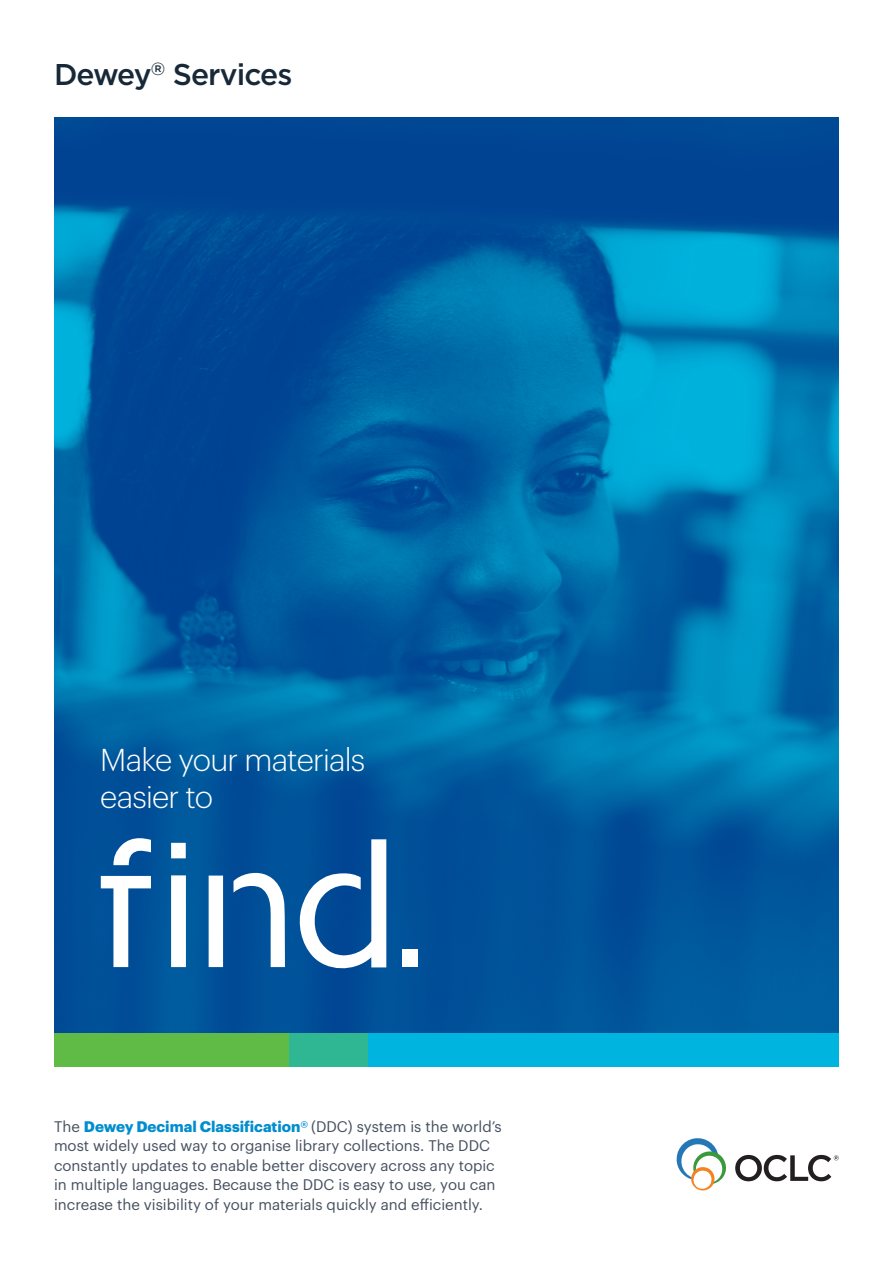
<style>
.page{position:relative;width:893px;height:1263px;background:#fff}
.page>*{position:absolute;margin:0;border:0;box-sizing:border-box;transform-origin:0 0}
.t1{font:183px "OCLC Stencil Large Format";color:#fff}
.t2{font:300 30.9px/37.2px "Graphik";letter-spacing:-.025em;color:#fff}
.t3{font:500 30px "Gotham";letter-spacing:-.03em;color:#172938}
.t4{font:15px/19.5px "Graphik";color:#45505f}
.s1{font-weight:700;color:#008dce}
.s2{color:#008dce}
</style>
<div class="page">
<img style="left:54px;top:118px;width:784px;height:915px">
<div style="left:288px;top:1033px;width:551px;height:34px;background:#00b4e0"></div>
<div style="left:54px;top:1033px;width:235px;height:34px;background:#60bb46"></div>
<div style="left:289px;top:1033px;width:78px;height:34px;background:#2fb793"></div>
<svg style="left:677px;top:1138px;width:49px;height:52px"></svg>
<svg style="left:735px;top:1155px;width:104px;height:26px"></svg>
<h3 class="t3" style="left:54px;top:57px;width:240px">Dewey<sup>®</sup> Services</h3>
<h2 class="t2" style="left:100px;top:739px;width:267px">Make your materials easier to</h2>
<h1 class="t1" style="left:97px;top:802px;width:326px">find.</h1>
<p class="t4" style="left:54px;top:1115px;width:449px">The <span class="s1">Dewey Decimal Classification</span><span class="s2">®</span> (DDC) system is the world’s most widely used way to organise library collections. The DDC constantly updates to enable better discovery across any topic in multiple languages. Because the DDC is easy to use, you can increase the visibility of your materials quickly and efficiently.</p>
</div>
